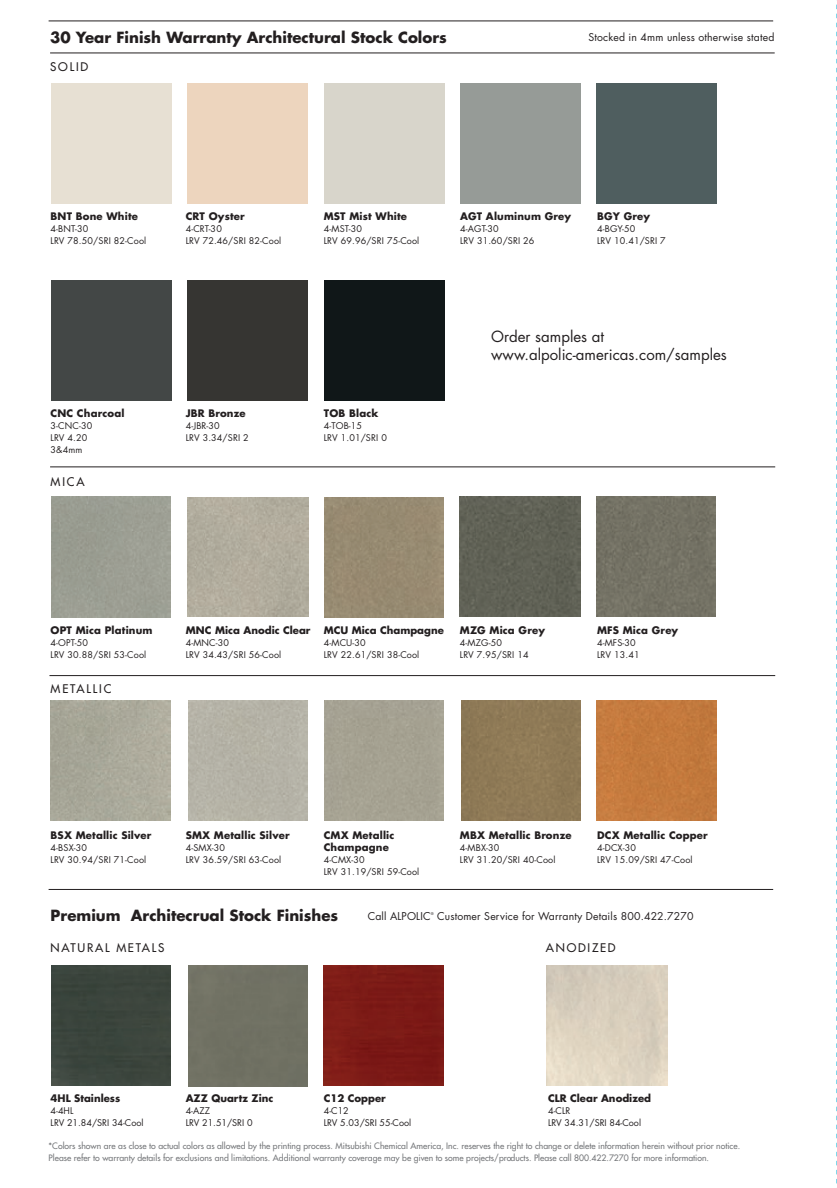
<style>
.page{position:relative;width:837px;height:1188px;background:#fff}
.page>*{position:absolute;margin:0;border:0;box-sizing:border-box;transform-origin:0 0}
.t1{font:700 15px "Futura Std";color:#231f20}
.t2{font:15px/18px "Futura Std";color:#231f20}
.t3{font:500 11.7px "Futura Std";letter-spacing:.15em;color:#231f20}
.t4{font:10.5px "Futura Std";letter-spacing:.015em;color:#231f20}
.t5{font:700 10.2px/12px "Futura Std";letter-spacing:.015em;color:#231f20}
.t6{font:9px/12px "Futura Std";letter-spacing:.015em;color:#231f20}
.t7{font:500 8.7px/11.2px "Futura Std";color:#76787b}
.t8{font:3.75px "Futura Std";color:#231f20}
</style>
<div class="page">
<hr style="left:50px;top:467px;width:725px;height:1px;background:#231f20">
<hr style="left:49px;top:675px;width:726px;height:1px;background:#231f20">
<hr style="left:50px;top:53px;width:725px;height:1px;background:#231f20">
<hr style="left:49px;top:21px;width:724px;height:1px;background:#231f20">
<hr style="left:49px;top:889px;width:724px;height:1px;background:#231f20">
<svg style="left:836px;top:0;width:1px;height:1184px"></svg>
<div style="left:51px;top:83px;width:121px;height:121px;background:#e7e0d3"></div>
<div style="left:187px;top:83px;width:121px;height:121px;background:#edd5be"></div>
<div style="left:324px;top:83px;width:121px;height:121px;background:#d8d5cb"></div>
<div style="left:51px;top:281px;width:121px;height:120px;background:#434746"></div>
<div style="left:187px;top:281px;width:121px;height:120px;background:#363532"></div>
<div style="left:460px;top:83px;width:121px;height:121px;background:#969b97"></div>
<div style="left:596px;top:83px;width:121px;height:121px;background:#4f5e5f"></div>
<div style="left:324px;top:281px;width:121px;height:120px;background:#101718"></div>
<div style="left:188px;top:498px;width:120px;height:119px;background:#b2ac9d"></div>
<div style="left:324px;top:498px;width:120px;height:119px;background:#978a71"></div>
<div style="left:460px;top:497px;width:120px;height:120px;background:#606256"></div>
<div style="left:597px;top:497px;width:119px;height:120px;background:#747265"></div>
<img style="left:51px;top:700px;width:119px;height:120px">
<div style="left:188px;top:700px;width:119px;height:120px;background:#b5b3a7"></div>
<div style="left:461px;top:700px;width:119px;height:120px;background:#8e7a56"></div>
<div style="left:597px;top:700px;width:120px;height:120px;background:#c47a3d"></div>
<div style="left:51px;top:965px;width:119px;height:121px;background:#3c453d"></div>
<div style="left:188px;top:965px;width:119px;height:121px;background:#707163"></div>
<div style="left:323px;top:965px;width:121px;height:121px;background:#7c1a16"></div>
<h1 class="t1" style="left:50px;top:27px;width:398px">30 Year Finish Warranty Architectural Stock Colors</h1>
<p class="t3" style="left:50px;top:59px;width:40px">SOLID</p>
<p class="t4" style="left:588px;top:31px;width:188px">Stocked in 4mm unless otherwise stated</p>
<p class="t5" style="left:51px;top:210px;width:89px">BNT Bone White</p>
<p class="t6" style="left:51px;top:223px;width:97px">4-BNT-30<br>LRV 78.50/SRI 82-Cool</p>
<p class="t5" style="left:186px;top:210px;width:60px">CRT Oyster</p>
<p class="t6" style="left:186px;top:223px;width:97px">4-CRT-30<br>LRV 72.46/SRI 82-Cool</p>
<p class="t5" style="left:51px;top:407px;width:75px">CNC Charcoal</p>
<p class="t6" style="left:51px;top:420px;width:43px">3-CNC-30<br>LRV 4.20<br>3&amp;4mm</p>
<p class="t3" style="left:51px;top:475px;width:36px">MICA</p>
<p class="t5" style="left:186px;top:407px;width:62px">JBR Bronze</p>
<p class="t6" style="left:186px;top:420px;width:65px">4-JBR-30<br>LRV 3.34/SRI 2</p>
<p class="t5" style="left:324px;top:210px;width:85px">MST Mist White</p>
<p class="t6" style="left:324px;top:223px;width:97px">4-MST-30<br>LRV 69.96/SRI 75-Cool</p>
<p class="t5" style="left:324px;top:407px;width:56px">TOB Black</p>
<p class="t6" style="left:324px;top:420px;width:65px">4-TOB-15<br>LRV 1.01/SRI 0</p>
<p class="t5" style="left:460px;top:210px;width:113px">AGT Aluminum Grey</p>
<p class="t6" style="left:460px;top:223px;width:76px">4-AGT-30<br>LRV 31.60/SRI 26</p>
<p class="t5" style="left:597px;top:210px;width:55px">BGY Grey</p>
<p class="t6" style="left:597px;top:223px;width:70px">4-BGY-50<br>LRV 10.41/SRI 7</p>
<h1 class="t2" style="left:491px;top:327px;width:237px">Order samples at www.alpolic-americas.com/samples</h1>
<p class="t5" style="left:51px;top:624px;width:103px">OPT Mica Platinum</p>
<p class="t6" style="left:51px;top:636px;width:97px">4-OPT-50<br>LRV 30.88/SRI 53-Cool</p>
<p class="t3" style="left:51px;top:681px;width:62px">METALLIC</p>
<p class="t5" style="left:186px;top:624px;width:126px">MNC Mica Anodic Clear</p>
<p class="t6" style="left:186px;top:636px;width:97px">4-MNC-30<br>LRV 34.43/SRI 56-Cool</p>
<p class="t5" style="left:324px;top:624px;width:122px">MCU Mica Champagne</p>
<p class="t6" style="left:324px;top:636px;width:97px">4-MCU-30<br>LRV 22.61/SRI 38-Cool</p>
<p class="t5" style="left:460px;top:624px;width:87px">MZG Mica Grey</p>
<p class="t6" style="left:460px;top:636px;width:70px">4-MZG-50<br>LRV 7.95/SRI 14</p>
<p class="t5" style="left:597px;top:624px;width:83px">MFS Mica Grey</p>
<p class="t6" style="left:597px;top:636px;width:44px">4-MFS-30<br>LRV 13.41</p>
<p class="t5" style="left:51px;top:829px;width:102px">BSX Metallic Silver</p>
<p class="t6" style="left:51px;top:842px;width:97px">4-BSX-30<br>LRV 30.94/SRI 71-Cool</p>
<p class="t5" style="left:186px;top:829px;width:106px">SMX Metallic Silver</p>
<p class="t6" style="left:186px;top:842px;width:97px">4-SMX-30<br>LRV 36.59/SRI 63-Cool</p>
<p class="t5" style="left:324px;top:829px;width:72px">CMX Metallic<br>Champagne</p>
<p class="t6" style="left:324px;top:854px;width:97px">4-CMX-30<br>LRV 31.19/SRI 59-Cool</p>
<p class="t5" style="left:460px;top:829px;width:113px">MBX Metallic Bronze</p>
<p class="t6" style="left:460px;top:842px;width:97px">4-MBX-30<br>LRV 31.20/SRI 40-Cool</p>
<p class="t5" style="left:597px;top:829px;width:112px">DCX Metallic Copper</p>
<p class="t6" style="left:597px;top:842px;width:97px">4-DCX-30<br>LRV 15.09/SRI 47-Cool</p>
<h1 class="t1" style="left:51px;top:905px;width:289px">Premium Architecrual Stock Finishes</h1>
<p class="t4" style="left:368px;top:909px;width:64px">Call ALPOLIC</p>
<p class="t8" style="left:431px;top:911px;width:4px">®</p>
<p class="t4" style="left:437px;top:909px;width:258px">Customer Service for Warranty Details 800.422.7270</p>
<p class="t3" style="left:51px;top:941px;width:115px">NATURAL METALS</p>
<p class="t3" style="left:546px;top:941px;width:71px">ANODIZED</p>
<p class="t5" style="left:51px;top:1092px;width:71px">4HL Stainless</p>
<p class="t6" style="left:51px;top:1105px;width:94px">4-4HL<br>LRV 21.84/SRI 34-Cool</p>
<p class="t5" style="left:548px;top:1092px;width:104px">CLR Clear Anodized</p>
<p class="t6" style="left:548px;top:1105px;width:94px">4-CLR<br>LRV 34.31/SRI 84-Cool</p>
<p class="t5" style="left:186px;top:1092px;width:89px">AZZ Quartz Zinc</p>
<p class="t6" style="left:186px;top:1105px;width:68px">4-AZZ<br>LRV 21.51/SRI 0</p>
<p class="t5" style="left:324px;top:1092px;width:64px">C12 Copper</p>
<p class="t6" style="left:324px;top:1105px;width:89px">4-C12<br>LRV 5.03/SRI 55-Cool</p>
<p class="t7" style="left:49px;top:1141px;width:693px">*Colors shown are as close to actual colors as allowed by the printing process. Mitsubishi Chemical America, Inc. reserves the right to change or delete information herein without prior notice.<br>Please refer to warranty details for exclusions and limitations. Additional warranty coverage may be given to some projects/products. Please call 800.422.7270 for more information.</p>
</div>
